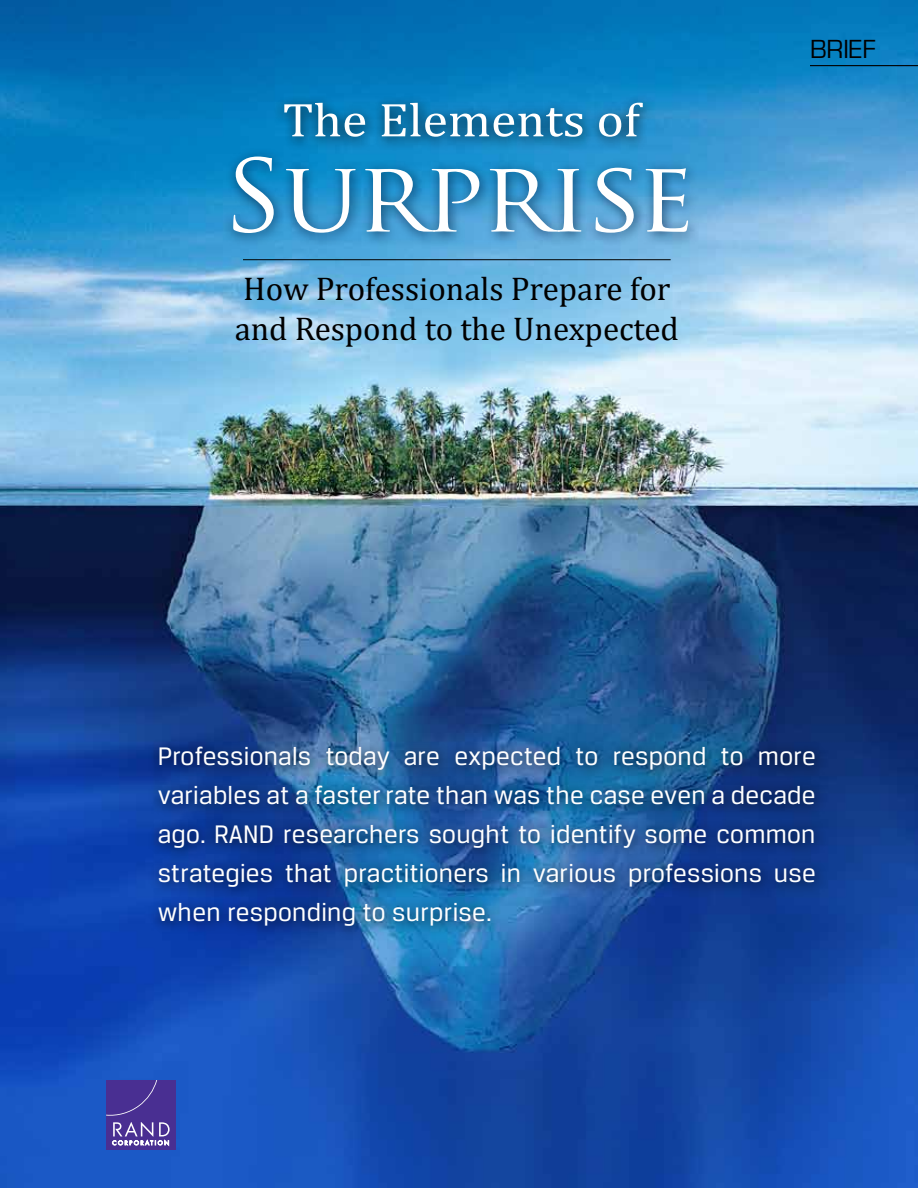
<style>
.page{position:relative;width:918px;height:1188px;background:#fff}
.page>*{position:absolute;margin:0;border:0;box-sizing:border-box;transform-origin:0 0}
.t1{font:97.5px "Trajan Pro";letter-spacing:-.035em;color:#fff;scale:1.08 1}
.t2{font:48px "Cambria";color:#fff;scale:1.08 1}
.t3{font:33px/39.6px "Cambria";color:#000}
.t4{font:27px/39px "Breuer Text";letter-spacing:.01em;color:#fff;text-align:justify}
.t5{font:27px "Eurostile";color:#000}
</style>
<div class="page">
<img style="left:0;top:0;width:918px;height:1188px">
<div style="left:106px;top:1080px;width:70px;height:70px;background:#492f92"></div>
<svg style="left:106px;top:1080px;width:51px;height:36px"></svg>
<svg style="left:112px;top:1122px;width:58px;height:24px"></svg>
<hr style="left:810px;top:65px;width:108px;height:1px;background:#000">
<div style="left:148px;top:738px;width:679px;height:202px;background:#000;opacity:.75"></div>
<div style="left:222px;top:147px;width:479px;height:100px;background:#002447;opacity:.8"></div>
<div style="left:274px;top:94px;width:381px;height:57px;background:#000;opacity:.8"></div>
<hr style="left:243px;top:259px;width:428px;height:1px;background:#000">
<h2 class="t2" style="left:283px;top:92px;width:332px">The Elements of</h2>
<h1 class="t1" style="left:223px;top:134px;width:439px">SURPRISE</h1>
<p class="t3" style="left:235px;top:269px;width:446px">How Professionals Prepare for and Respond to the Unexpected</p>
<p class="t5" style="left:810px;top:35px;width:67px">BRIEF</p>
<p class="t4" style="left:158px;top:737px;width:660px">Professionals today are expected to respond to more variables at a faster rate than was the case even a decade ago. RAND researchers sought to identify some common strategies that practitioners in various professions use when responding to surprise.</p>
</div>
